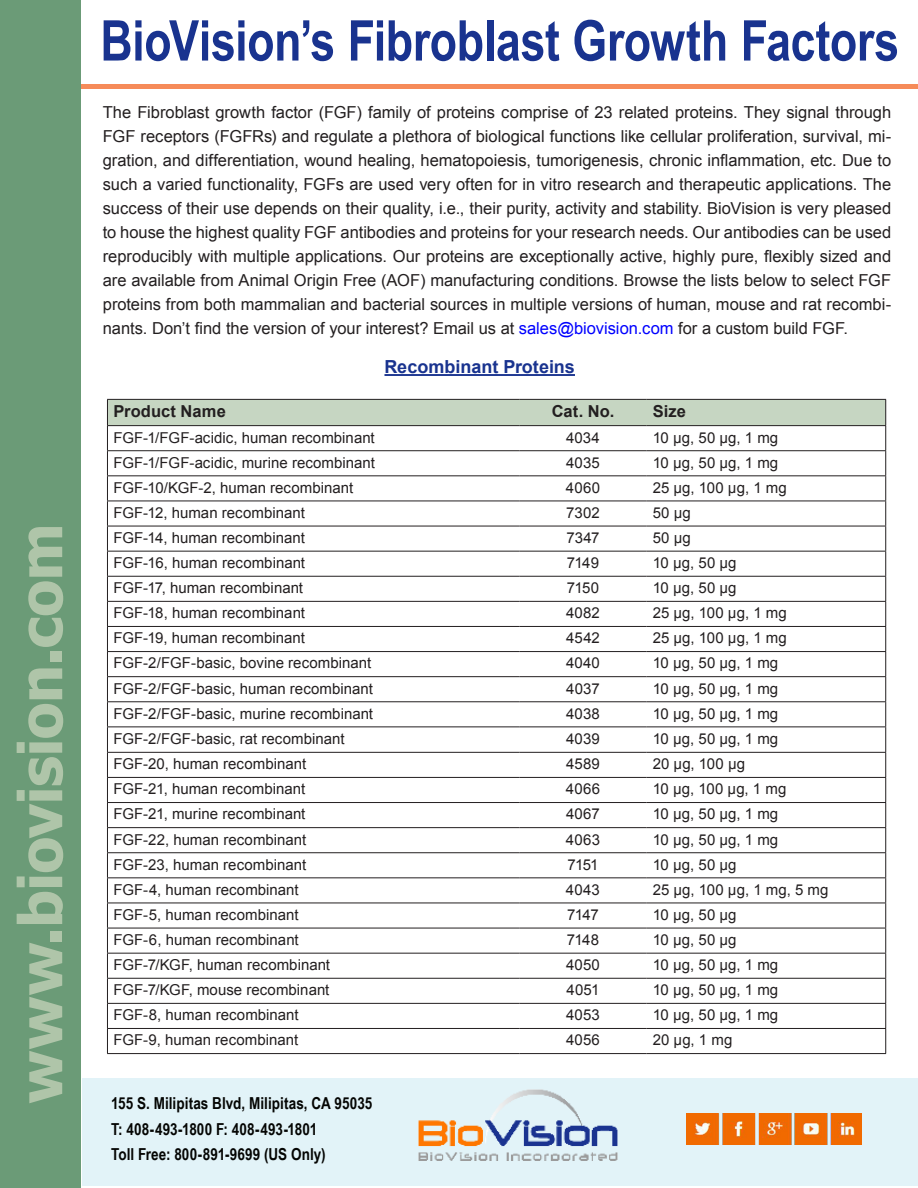
<style>
.page{position:relative;width:918px;height:1188px;background:#fff}
.page>*{position:absolute;margin:0;border:0;box-sizing:border-box;transform-origin:0 0}
.t1{font:700 60px "Tahoma";letter-spacing:-.015em;color:#afc5a9}
.t2{font:700 56.25px "Arial Narrow";letter-spacing:-.005em;color:#19338f}
.t3{font:700 18px "Arial";color:#19338f}
.t4{font:16.5px/24px "Arial";color:#231f20;text-align:justify}
.t5{font:700 16.5px/25.5px "Arial Narrow";letter-spacing:.005em;color:#040503}
.t6{font:700 16.5px "Arial";letter-spacing:.005em;color:#231f20}
.t7{font:15px "Arial";color:#231f20}
.s1{color:#00f}
</style>
<div class="page">
<div style="left:0;top:0;width:81px;height:1188px;background:#6b9b77"></div>
<div style="left:82px;top:1078px;width:836px;height:108px;background:#e2f3f8"></div>
<img style="left:418px;top:1089px;width:200px;height:72px">
<img style="left:686px;top:1113px;width:175px;height:32px">
<hr style="left:81px;top:84px;width:837px;height:4px;background:#f68b59">
<hr style="left:384px;top:374px;width:191px;height:2px;background:#19338f">
<svg style="left:107px;top:399px;width:779px;height:654px"></svg>
<hr style="left:107px;top:425px;width:412px;height:1px;background:#231f20">
<hr style="left:519px;top:425px;width:128px;height:1px;background:#231f20">
<hr style="left:647px;top:425px;width:239px;height:1px;background:#231f20">
<hr style="left:107px;top:1053px;width:412px;height:1px;background:#231f20">
<hr style="left:519px;top:1053px;width:128px;height:1px;background:#231f20">
<hr style="left:647px;top:1053px;width:239px;height:1px;background:#231f20">
<h1 class="t1" style="left:-2px;top:1104px;width:582px;rotate:-90deg">www.biovision.com</h1>
<p class="t2" style="left:100px;top:-2px;width:800px">BioVision’s Fibroblast Growth Factors</p>
<p class="t4" style="left:103px;top:100px;width:790px">The Fibroblast growth factor (FGF) family of proteins comprise of 23 related proteins. They signal through FGF receptors (FGFRs) and regulate a plethora of biological functions like cellular proliferation, survival, mi&shy;gration, and differentiation, wound healing, hematopoiesis, tumorigenesis, chronic inflammation, etc. Due to such a varied functionality, FGFs are used very often for in vitro research and therapeutic applications. The success of their use depends on their quality, i.e., their purity, activity and stability. BioVision is very pleased to house the highest quality FGF antibodies and proteins for your research needs. Our antibodies can be used reproducibly with multiple applications. Our proteins are exceptionally active, highly pure, flexibly sized and are available from Animal Origin Free (AOF) manufacturing conditions. Browse the lists below to select FGF proteins from both mammalian and bacterial sources in multiple versions of human, mouse and rat recombi&shy;nants. Don’t find the version of your interest? Email us at <span class="s1">sales@biovision.com</span> for a custom build FGF.</p>
<p class="t3" style="left:384px;top:355px;width:192px">Recombinant Proteins</p>
<p class="t6" style="left:113px;top:401px;width:114px">Product Name</p>
<p class="t6" style="left:552px;top:401px;width:64px">Cat. No.</p>
<p class="t6" style="left:653px;top:401px;width:35px">Size</p>
<p class="t7" style="left:113px;top:427px;width:263px">FGF-1/FGF-acidic, human recombinant</p>
<p class="t7" style="left:566px;top:427px;width:35px">4034</p>
<p class="t7" style="left:653px;top:427px;width:127px">10 µg, 50 µg, 1 mg</p>
<p class="t7" style="left:113px;top:453px;width:263px">FGF-1/FGF-acidic, murine recombinant</p>
<p class="t7" style="left:566px;top:453px;width:35px">4035</p>
<p class="t7" style="left:653px;top:453px;width:127px">10 µg, 50 µg, 1 mg</p>
<p class="t7" style="left:113px;top:478px;width:241px">FGF-10/KGF-2, human recombinant</p>
<p class="t7" style="left:566px;top:478px;width:36px">4060</p>
<p class="t7" style="left:653px;top:478px;width:136px">25 µg, 100 µg, 1 mg</p>
<p class="t7" style="left:113px;top:503px;width:193px">FGF-12, human recombinant</p>
<p class="t7" style="left:566px;top:503px;width:35px">7302</p>
<p class="t7" style="left:653px;top:503px;width:40px">50 µg</p>
<p class="t7" style="left:113px;top:528px;width:193px">FGF-14, human recombinant</p>
<p class="t7" style="left:566px;top:528px;width:35px">7347</p>
<p class="t7" style="left:653px;top:528px;width:40px">50 µg</p>
<p class="t7" style="left:113px;top:553px;width:193px">FGF-16, human recombinant</p>
<p class="t7" style="left:567px;top:553px;width:34px">7149</p>
<p class="t7" style="left:653px;top:553px;width:85px">10 µg, 50 µg</p>
<p class="t7" style="left:113px;top:578px;width:191px">FGF-17, human recombinant</p>
<p class="t7" style="left:567px;top:578px;width:34px">7150</p>
<p class="t7" style="left:653px;top:578px;width:85px">10 µg, 50 µg</p>
<p class="t7" style="left:113px;top:603px;width:193px">FGF-18, human recombinant</p>
<p class="t7" style="left:566px;top:603px;width:35px">4082</p>
<p class="t7" style="left:653px;top:603px;width:136px">25 µg, 100 µg, 1 mg</p>
<p class="t7" style="left:113px;top:628px;width:193px">FGF-19, human recombinant</p>
<p class="t7" style="left:566px;top:628px;width:35px">4542</p>
<p class="t7" style="left:653px;top:628px;width:136px">25 µg, 100 µg, 1 mg</p>
<p class="t7" style="left:113px;top:653px;width:259px">FGF-2/FGF-basic, bovine recombinant</p>
<p class="t7" style="left:566px;top:653px;width:35px">4040</p>
<p class="t7" style="left:653px;top:653px;width:127px">10 µg, 50 µg, 1 mg</p>
<p class="t7" style="left:113px;top:679px;width:261px">FGF-2/FGF-basic, human recombinant</p>
<p class="t7" style="left:566px;top:679px;width:35px">4037</p>
<p class="t7" style="left:653px;top:679px;width:127px">10 µg, 50 µg, 1 mg</p>
<p class="t7" style="left:113px;top:704px;width:261px">FGF-2/FGF-basic, murine recombinant</p>
<p class="t7" style="left:566px;top:704px;width:35px">4038</p>
<p class="t7" style="left:653px;top:704px;width:127px">10 µg, 50 µg, 1 mg</p>
<p class="t7" style="left:113px;top:729px;width:233px">FGF-2/FGF-basic, rat recombinant</p>
<p class="t7" style="left:566px;top:729px;width:35px">4039</p>
<p class="t7" style="left:653px;top:729px;width:127px">10 µg, 50 µg, 1 mg</p>
<p class="t7" style="left:113px;top:754px;width:194px">FGF-20, human recombinant</p>
<p class="t7" style="left:566px;top:754px;width:35px">4589</p>
<p class="t7" style="left:653px;top:754px;width:94px">20 µg, 100 µg</p>
<p class="t7" style="left:113px;top:779px;width:193px">FGF-21, human recombinant</p>
<p class="t7" style="left:566px;top:779px;width:36px">4066</p>
<p class="t7" style="left:653px;top:779px;width:135px">10 µg, 100 µg, 1 mg</p>
<p class="t7" style="left:113px;top:804px;width:193px">FGF-21, murine recombinant</p>
<p class="t7" style="left:566px;top:804px;width:35px">4067</p>
<p class="t7" style="left:653px;top:804px;width:127px">10 µg, 50 µg, 1 mg</p>
<p class="t7" style="left:113px;top:829px;width:194px">FGF-22, human recombinant</p>
<p class="t7" style="left:566px;top:829px;width:36px">4063</p>
<p class="t7" style="left:653px;top:829px;width:127px">10 µg, 50 µg, 1 mg</p>
<p class="t7" style="left:113px;top:855px;width:194px">FGF-23, human recombinant</p>
<p class="t7" style="left:567px;top:855px;width:33px">7151</p>
<p class="t7" style="left:653px;top:855px;width:85px">10 µg, 50 µg</p>
<p class="t7" style="left:113px;top:880px;width:187px">FGF-4, human recombinant</p>
<p class="t7" style="left:566px;top:880px;width:36px">4043</p>
<p class="t7" style="left:653px;top:880px;width:177px">25 µg, 100 µg, 1 mg, 5 mg</p>
<p class="t7" style="left:113px;top:905px;width:187px">FGF-5, human recombinant</p>
<p class="t7" style="left:567px;top:905px;width:33px">7147</p>
<p class="t7" style="left:653px;top:905px;width:85px">10 µg, 50 µg</p>
<p class="t7" style="left:113px;top:930px;width:187px">FGF-6, human recombinant</p>
<p class="t7" style="left:567px;top:930px;width:34px">7148</p>
<p class="t7" style="left:653px;top:930px;width:85px">10 µg, 50 µg</p>
<p class="t7" style="left:113px;top:955px;width:218px">FGF-7/KGF, human recombinant</p>
<p class="t7" style="left:566px;top:955px;width:35px">4050</p>
<p class="t7" style="left:653px;top:955px;width:127px">10 µg, 50 µg, 1 mg</p>
<p class="t7" style="left:113px;top:980px;width:217px">FGF-7/KGF, mouse recombinant</p>
<p class="t7" style="left:567px;top:980px;width:34px">4051</p>
<p class="t7" style="left:653px;top:980px;width:127px">10 µg, 50 µg, 1 mg</p>
<p class="t7" style="left:113px;top:1005px;width:187px">FGF-8, human recombinant</p>
<p class="t7" style="left:566px;top:1005px;width:35px">4053</p>
<p class="t7" style="left:653px;top:1005px;width:127px">10 µg, 50 µg, 1 mg</p>
<p class="t7" style="left:113px;top:1030px;width:186px">FGF-9, human recombinant</p>
<p class="t7" style="left:566px;top:1030px;width:35px">4056</p>
<p class="t7" style="left:653px;top:1030px;width:81px">20 µg, 1 mg</p>
<p class="t5" style="left:111px;top:1090px;width:263px">155 S. Milipitas Blvd, Milipitas, CA 95035<br>T: 408-493-1800 F: 408-493-1801<br>Toll Free: 800-891-9699 (US Only)</p>
</div>
